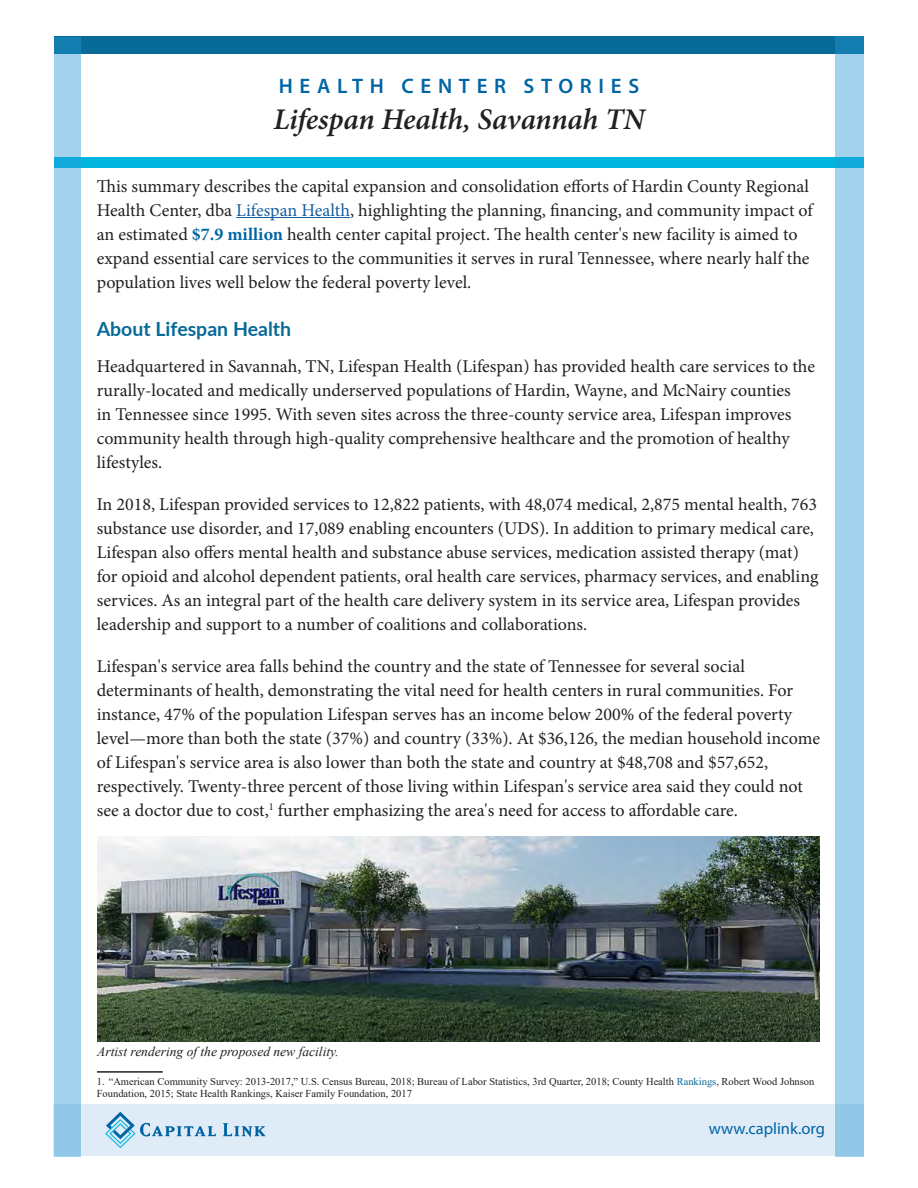
<style>
.page{position:relative;width:918px;height:1188px;background:#fff}
.page>*{position:absolute;margin:0;border:0;box-sizing:border-box;transform-origin:0 0}
.t1{font:italic 600 30px "Minion Pro";letter-spacing:-.01em;color:#231f20}
.t2{font:600 21px "Myriad Pro";letter-spacing:.32em;color:#0065a4}
.t3{font:700 19.5px "Lato";color:#076a97}
.t4{font:18px/24px "Minion Pro";color:#231f20}
.t5{font:16.5px "Myriad Pro";color:#0065a4}
.t6{font:italic 13.5px "Times New Roman";color:#231f20}
.t7{font:10.5px/12.6px "Times New Roman";color:#231f20}
.s1{color:#175d9e}
.s2{font-weight:700;color:#0065a4}
.s3{color:#076a97}
</style>
<div class="page">
<div style="left:54px;top:36px;width:810px;height:17px;background:#076a97"></div>
<div style="left:54px;top:158px;width:810px;height:10px;background:#00b6de"></div>
<div style="left:53px;top:1104px;width:811px;height:52px;background:#dfebf7"></div>
<svg style="left:223px;top:1123px;width:43px;height:15px"></svg>
<svg style="left:105px;top:1112px;width:111px;height:36px"></svg>
<hr style="left:236px;top:217px;width:114px;height:1px;background:#175d9e">
<hr style="left:55px;top:1071px;width:108px;height:2px;background:#231f20">
<div style="left:836px;top:36px;width:28px;height:1120px;background:linear-gradient(to right,#9fd1ec,#9fd1ec)"></div>
<div style="left:55px;top:1051px;width:42px;height:36px;background:#fff"></div>
<svg style="left:54px;top:37px;width:27px;height:1119px;fill:#a3d3ed"></svg>
<img style="left:97px;top:837px;width:723px;height:204px">
<p class="t2" style="left:279px;top:72px;width:362px">HEALTH CENTER STORIES</p>
<h1 class="t1" style="left:273px;top:98px;width:373px">Lifespan Health, Savannah TN</h1>
<p class="t4" style="left:97px;top:174px;width:718px">This summary describes the capital expansion and consolidation efforts of Hardin County Regional Health Center, dba <span class="s1">Lifespan Health</span>, highlighting the planning, financing, and community impact of an estimated <span class="s2">$7.9 million</span> health center capital project. The health center's new facility is aimed to expand essential care services to the communities it serves in rural Tennessee, where nearly half the population lives well below the federal poverty level.</p>
<p class="t3" style="left:97px;top:314px;width:196px">About Lifespan Health</p>
<p class="t4" style="left:97px;top:354px;width:720px">Headquartered in Savannah, TN, Lifespan Health (Lifespan) has provided health care services to the rurally-located and medically underserved populations of Hardin, Wayne, and McNairy counties<br>in Tennessee since 1995. With seven sites across the three-county service area, Lifespan improves community health through high-quality comprehensive healthcare and the promotion of healthy lifestyles.</p>
<p class="t4" style="left:97px;top:492px;width:723px">In 2018, Lifespan provided services to 12,822 patients, with 48,074 medical, 2,875 mental health, 763 substance use disorder, and 17,089 enabling encounters (UDS). In addition to primary medical care, Lifespan also offers mental health and substance abuse services, medication assisted therapy (mat) for opioid and alcohol dependent patients, oral health care services, pharmacy services, and enabling services. As an integral part of the health care delivery system in its service area, Lifespan provides leadership and support to a number of coalitions and collaborations.</p>
<p class="t4" style="left:97px;top:654px;width:725px">Lifespan's service area falls behind the country and the state of Tennessee for several social determinants of health, demonstrating the vital need for health centers in rural communities. For instance, 47% of the population Lifespan serves has an income below 200% of the federal poverty level—more than both the state (37%) and country (33%). At $36,126, the median household income of Lifespan's service area is also lower than both the state and country at $48,708 and $57,652, respectively. Twenty-three percent of those living within Lifespan's service area said they could not see a doctor due to cost,<sup>1</sup> further emphasizing the area's need for access to affordable care.</p>
<p class="t6" style="left:97px;top:1042px;width:243px">Artist rendering of the proposed new facility.</p>
<p class="t7" style="left:97px;top:1074px;width:719px">1. “American Community Survey: 2013-2017,” U.S. Census Bureau, 2018; Bureau of Labor Statistics, 3rd Quarter, 2018; County Health <span class="s3">Rankings</span>, Robert Wood Johnson<br>Foundation, 2015; State Health Rankings, Kaiser Family Foundation, 2017</p>
<p class="t5" style="left:709px;top:1119px;width:118px">www.caplink.org</p>
</div>
